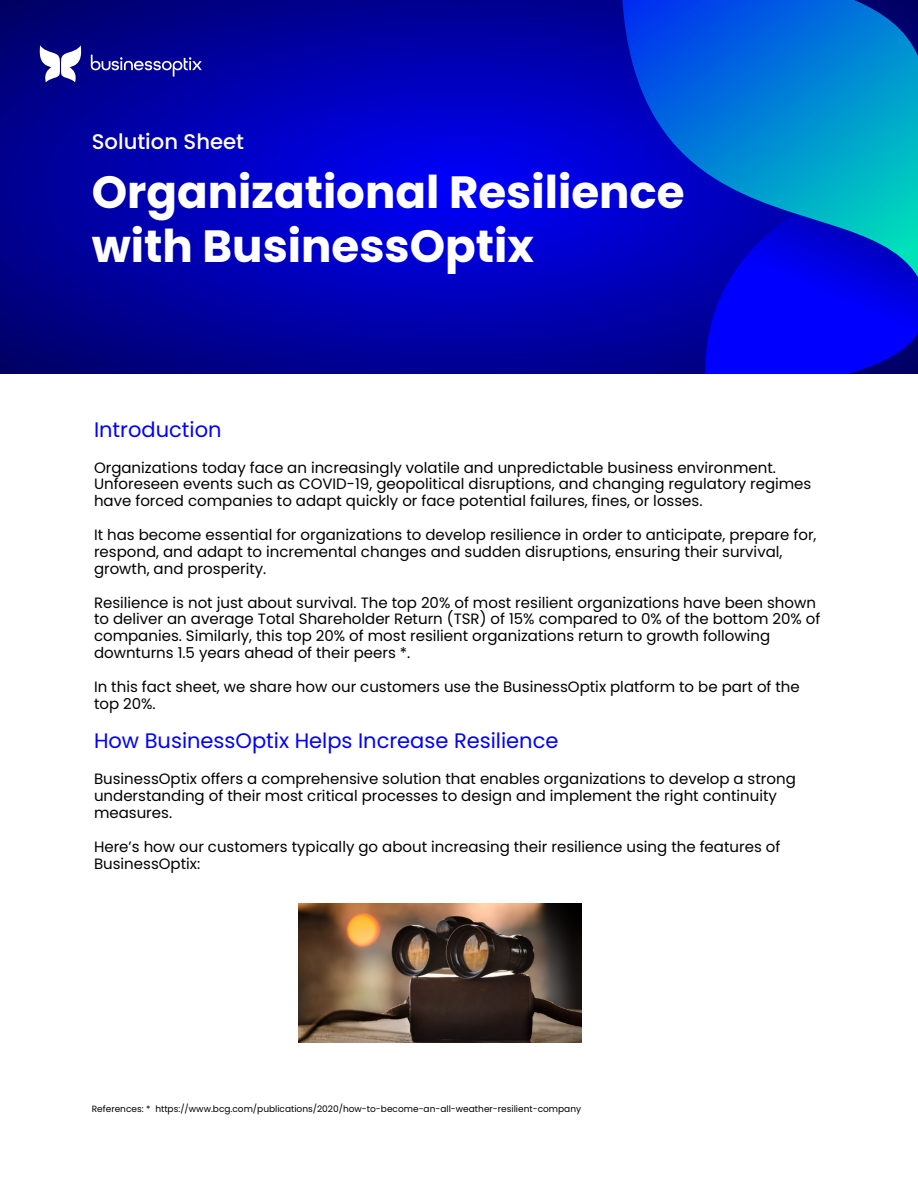
<style>
.page{position:relative;width:918px;height:1188px;background:#fff}
.page>*{position:absolute;margin:0;border:0;box-sizing:border-box;transform-origin:0 0}
.t1{font:700 45.15px "Poppins";color:#fff}
.t2{font:500 21.15px "Poppins";color:#fff}
.t3{font:21px "Poppins";color:#00f}
.t4{font:15px/16.8px "Poppins";color:#000}
.t5{font:9px "Poppins";color:#000}
</style>
<div class="page">
<svg style="left:0;top:0;width:654px;height:374px;background:#0000ae"></svg>
<svg style="left:654px;top:298px;width:264px;height:76px;background:#0000e0"></svg>
<svg style="left:571px;top:0;width:347px;height:298px;background:#0046ce"></svg>
<svg style="left:36px;top:45px;width:48px;height:37px"></svg>
<svg style="left:91px;top:55px;width:111px;height:22px;background:#33a"></svg>
<img style="left:299px;top:903px;width:282px;height:140px">
<p class="t2" style="left:92px;top:127px;width:154px">Solution Sheet</p>
<p class="t1" style="left:92px;top:161px;width:594px">Organizational Resilience</p>
<p class="t1" style="left:92px;top:215px;width:444px">with BusinessOptix</p>
<p class="t3" style="left:94px;top:415px;width:129px">Introduction</p>
<p class="t4" style="left:94px;top:459px;width:719px">Organizations today face an increasingly volatile and unpredictable business environment.<br>Unforeseen events such as COVID-19, geopolitical disruptions, and changing regulatory regimes have forced companies to adapt quickly or face potential failures, fines, or losses.</p>
<p class="t4" style="left:94px;top:526px;width:724px">It has become essential for organizations to develop resilience in order to anticipate, prepare for, respond, and adapt to incremental changes and sudden disruptions, ensuring their survival, growth, and prosperity.</p>
<p class="t4" style="left:94px;top:594px;width:728px">Resilience is not just about survival. The top 20% of most resilient organizations have been shown to deliver an average Total Shareholder Return (TSR) of 15% compared to 0% of the bottom 20% of companies. Similarly, this top 20% of most resilient organizations return to growth following downturns 1.5 years ahead of their peers *.</p>
<p class="t4" style="left:94px;top:678px;width:707px">In this fact sheet, we share how our customers use the BusinessOptix platform to be part of the top 20%.</p>
<p class="t3" style="left:94px;top:726px;width:466px">How BusinessOptix Helps Increase Resilience</p>
<p class="t4" style="left:94px;top:771px;width:703px">BusinessOptix offers a comprehensive solution that enables organizations to develop a strong understanding of their most critical processes to design and implement the right continuity measures.</p>
<p class="t4" style="left:94px;top:838px;width:688px">Here’s how our customers typically go about increasing their resilience using the features of<br>BusinessOptix:</p>
<p class="t5" style="left:92px;top:1102px;width:491px">References: * https://www.bcg.com/publications/2020/how-to-become-an-all-weather-resilient-company</p>
</div>
